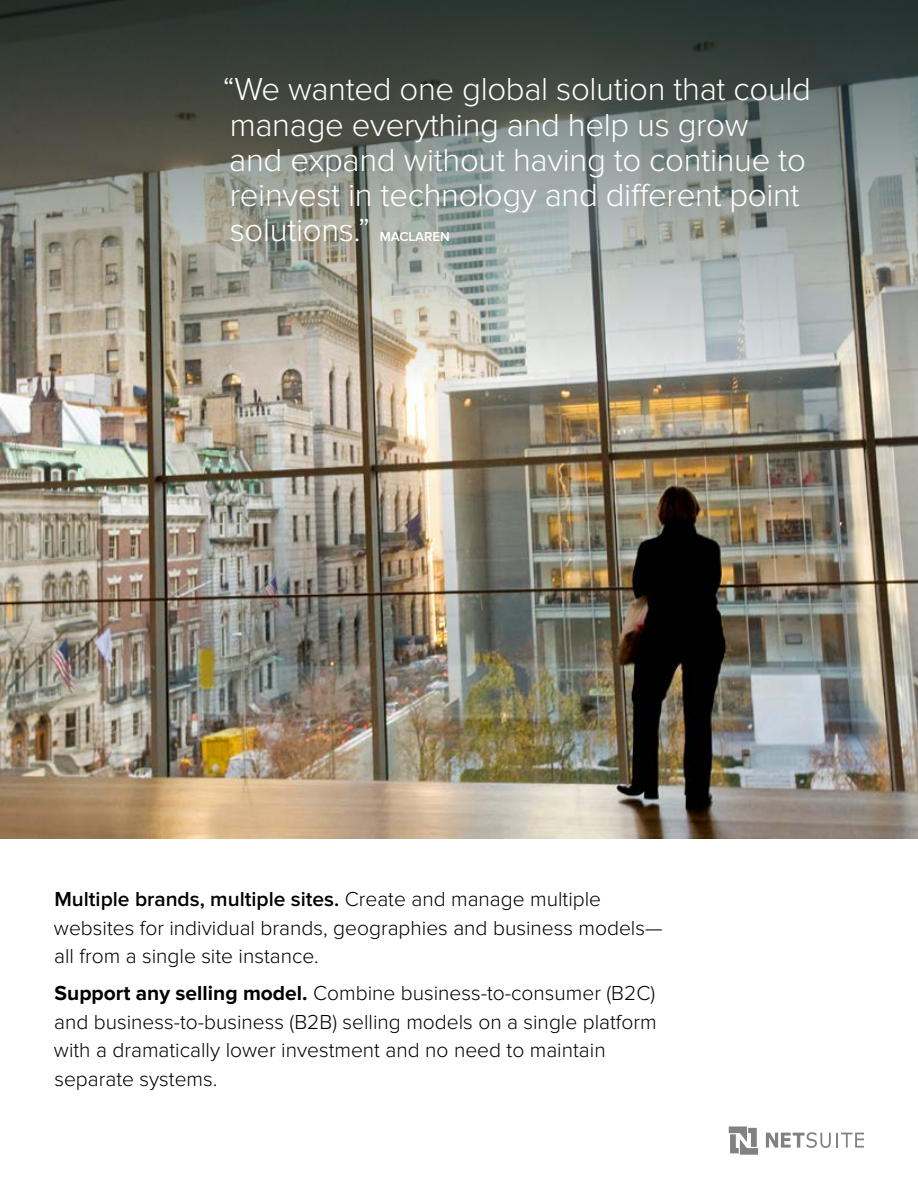
<style>
.page{position:relative;width:918px;height:1188px;background:#fff}
.page>*{position:absolute;margin:0;border:0;box-sizing:border-box;transform-origin:0 0}
.t1{font:300 33px/35.2px "Proxima Nova";letter-spacing:-.01em;color:#fff}
.t2{font:300 21px/28.5px "Proxima Nova";color:#000}
.t3{font:600 13.5px "Proxima Nova";letter-spacing:-.01em;color:#fff}
.s1{font-weight:600}
.s2{font-weight:700}
</style>
<div class="page">
<img style="left:1px;top:392px;width:917px;height:447px">
<svg style="left:0;top:0;width:918px;height:392px;background:#7d817a"></svg>
<svg style="left:729px;top:1126px;width:29px;height:29px"></svg>
<svg style="left:766px;top:1132px;width:98px;height:16px"></svg>
<h1 class="t1" style="left:223px;top:72px;width:590px">“We wanted one global solution that could manage everything and help us grow<br>and expand without having to continue to reinvest in technology and different point solutions.”</h1>
<p class="t3" style="left:380px;top:229px;width:72px">MACLAREN</p>
<p class="t2" style="left:54px;top:885px;width:610px"><span class="s1">Multiple brands, multiple sites.</span> Create and manage multiple websites for individual brands, geographies and business models— all from a single site instance.</p>
<p class="t2" style="left:54px;top:979px;width:604px"><span class="s2">Support any selling model.</span> Combine business-to-consumer (B2C) and business-to-business (B2B) selling models on a single platform with a dramatically lower investment and no need to maintain separate systems.</p>
</div>
